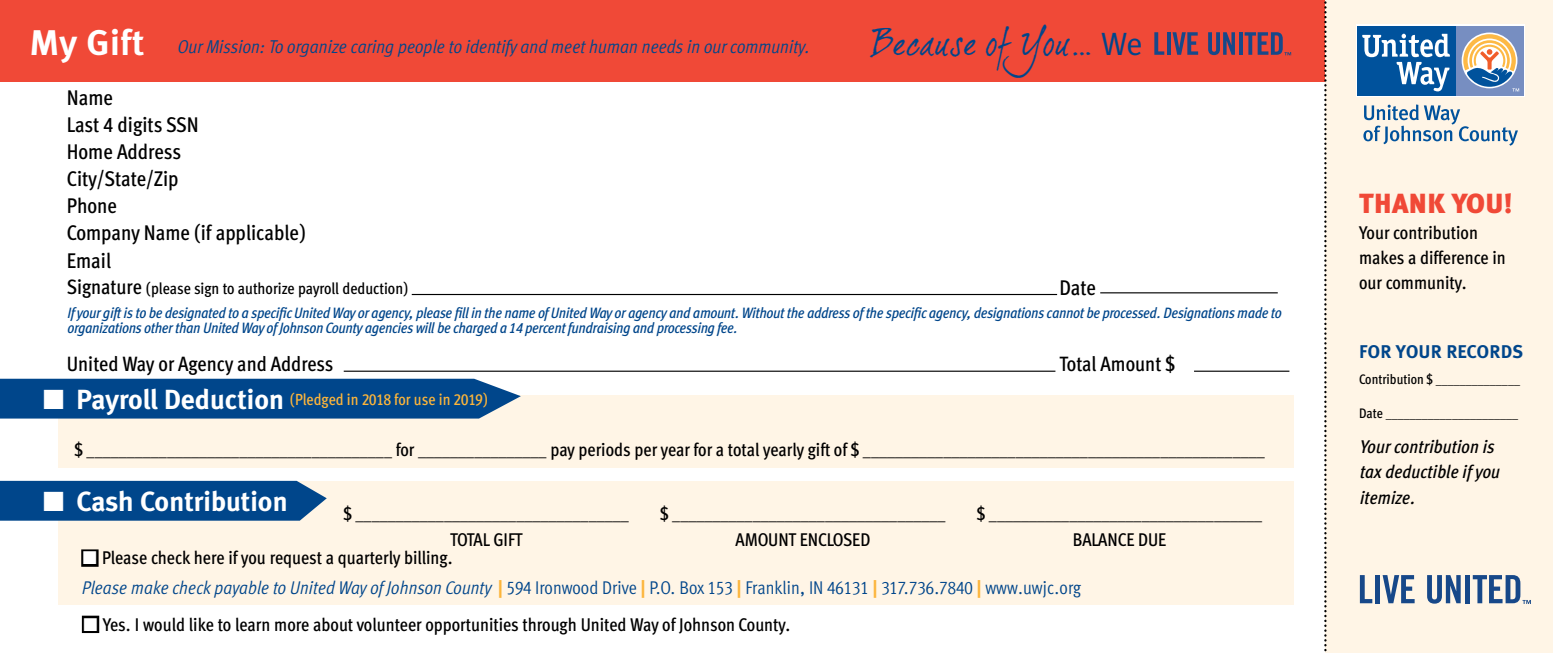
<style>
.page{position:relative;width:1553px;height:653px;background:#fff}
.page>*{position:absolute;margin:0;border:0;box-sizing:border-box;transform-origin:0 0}
.t1{font:37.5px "Dear Joe 2";color:#00468b}
.t2{font:700 35.75px "Meta Corr";color:#fff}
.t3{font:700 27.75px "Meta Corr";letter-spacing:-.02em;color:#fff}
.t4{font:900 27.75px "WHF Meta Plus";color:#f04937}
.t5{font:500 21.25px/27px "WHF Meta Cond";color:#000}
.t6{font:500 20.75px "WHF Meta Cond";color:#000}
.t7{font:500 18.5px/25.2px "WHF Meta Cond";color:#000;text-align:center}
.t8{font:18.5px "WHF Meta Cond";color:#00468b}
.t9{font:italic 18.5px "WHF Meta Cond";color:#00468b}
.t10{font:italic 500 18.5px/25.2px "WHF Meta Cond";color:#000}
.t11{font:500 18.5px/25.2px "WHF Meta Cond";letter-spacing:-.03em;color:#000;text-align:center}
.t12{font:700 18.5px "Meta Corr";color:#00468b}
.t13{font:500 16px "WHF Meta Cond";color:#000}
.t14{font:500 16px "WHF Meta Cond";color:#fcb53b}
.t15{font:italic 500 15px/15px "WHF Meta Cond";letter-spacing:-.02em;color:#00468b}
.t16{font:500 13.75px "WHF Meta Cond";color:#000}
.s1{font-family:"Meta Corr";font-size:32.25px}
.s2{font-size:20.75px}
.s3{color:#fff}
.s4{font-family:"Meta Corr";font-weight:700;font-size:27.75px;color:#fff}
.s5{font-style:italic}
.s6{font-family:"Meta Corr";font-weight:700;color:#fcb53b}
</style>
<div class="page">
<div style="left:0;top:0;width:1325px;height:81px;background:#f04937"></div>
<div style="left:1326px;top:0;width:226px;height:652px;background:#fff5e6"></div>
<div style="left:1355px;top:24px;width:169px;height:73px;background:#fff"></div>
<div style="left:1455px;top:26px;width:68px;height:70px;background:#778ec1"></div>
<div style="left:1357px;top:26px;width:98px;height:70px;background:#00529c"></div>
<svg style="left:1463px;top:34px;width:56px;height:57px"></svg>
<svg style="left:1362px;top:34px;width:87px;height:57px"></svg>
<svg style="left:1363px;top:104px;width:154px;height:42px"></svg>
<div style="left:58px;top:395px;width:1236px;height:73px;background:#fff5e6"></div>
<svg style="left:1324px;top:0;width:2px;height:653px"></svg>
<div style="left:0;top:378px;width:521px;height:40px;background:#00468b"></div>
<div style="left:58px;top:480px;width:1236px;height:124px;background:#fff5e6"></div>
<div style="left:0;top:480px;width:327px;height:40px;background:#00468b"></div>
<div style="left:81px;top:549px;width:18px;height:17px;border:5px solid #000"></div>
<svg style="left:1359px;top:575px;width:13px;height:28px"></svg>
<div style="left:1375px;top:575px;width:5px;height:28px;background:#174889"></div>
<svg style="left:1382px;top:575px;width:32px;height:28px"></svg>
<svg style="left:1427px;top:575px;width:33px;height:28px"></svg>
<div style="left:1465px;top:575px;width:5px;height:28px;background:#174889"></div>
<svg style="left:1472px;top:575px;width:58px;height:29px"></svg>
<hr style="left:412px;top:294px;width:645px;height:1px;background:#000">
<hr style="left:1100px;top:292px;width:177px;height:1px;background:#000">
<hr style="left:344px;top:370px;width:711px;height:2px;background:#000">
<hr style="left:1194px;top:370px;width:95px;height:2px;background:#000">
<div style="left:82px;top:615px;width:17px;height:18px;border:5px solid #000"></div>
<svg style="left:1154px;top:32px;width:10px;height:23px"></svg>
<svg style="left:1167px;top:32px;width:3px;height:23px"></svg>
<svg style="left:1172px;top:32px;width:26px;height:23px"></svg>
<svg style="left:1208px;top:32px;width:27px;height:23px"></svg>
<svg style="left:1239px;top:32px;width:3px;height:23px"></svg>
<svg style="left:1244px;top:32px;width:47px;height:23px"></svg>
<h2 class="t2" style="left:30px;top:21px;width:117px">My Gift</h2>
<h1 class="t1" style="left:872px;top:20px;width:272px">Because of You… <span class="s1">We</span></h1>
<p class="t5" style="left:67px;top:84px;width:240px">Name<br>Last 4 digits SSN<br>Home Address<br>City/State/Zip<br>Phone<br>Company Name (if applicable)<br>Email</p>
<p class="t13" style="left:67px;top:279px;width:343px"><span class="s2">Signature</span> (please sign to authorize payroll deduction)</p>
<p class="t5" style="left:1059px;top:273px;width:38px">Date</p>
<p class="t15" style="left:67px;top:305px;width:1215px">If your gift is to be designated to a specific United Way or agency, please fill in the name of United Way or agency and amount. Without the address of the specific agency, designations cannot be processed. Designations made to organizations other than United Way of Johnson County agencies will be charged a 14 percent fundraising and processing fee.</p>
<p class="t6" style="left:67px;top:351px;width:268px">United Way or Agency and Address</p>
<p class="t6" style="left:1059px;top:351px;width:117px">Total Amount $</p>
<p class="t9" style="left:177px;top:36px;width:634px">Our Mission: To organize caring people to identify and meet human needs in our community.</p>
<p class="t14" style="left:43px;top:390px;width:446px"><span class="s3">■</span> <span class="s4">Payroll Deduction</span> (Pledged in 2018 for use in 2019)</p>
<p class="t7" style="left:75px;top:437px;width:1191px">$ ______________________________________ for ________________ pay periods per year for a total yearly gift of $ __________________________________________________</p>
<h3 class="t3" style="left:43px;top:485px;width:246px">■ Cash Contribution</h3>
<p class="t11" style="left:343px;top:501px;width:287px">$ __________________________________<br>TOTAL GIFT</p>
<p class="t7" style="left:660px;top:501px;width:287px">$ __________________________________<br>AMOUNT ENCLOSED</p>
<p class="t7" style="left:977px;top:501px;width:287px">$ __________________________________<br>BALANCE DUE</p>
<p class="t8" style="left:81px;top:577px;width:1001px"><span class="s5">Please make check payable to United Way of Johnson County</span> <span class="s6">|</span> 594 Ironwood Drive <span class="s6">|</span> P.O. Box 153 <span class="s6">|</span> Franklin, IN 46131 <span class="s6">|</span> 317.736.7840 <span class="s6">|</span> www.uwjc.org</p>
<p class="t7" style="left:83px;top:545px;width:372px"><span class="s3">■</span> Please check here if you request a quarterly billing.</p>
<p class="t7" style="left:84px;top:611px;width:709px"><span class="s3">■</span> Yes. I would like to learn more about volunteer opportunities through United Way of Johnson County.</p>
<h3 class="t4" style="left:1359px;top:187px;width:155px">THANK YOU!</h3>
<p class="t7" style="left:1359px;top:219px;width:148px;text-align:left">Your contribution makes a difference in our community.</p>
<p class="t12" style="left:1359px;top:341px;width:166px">FOR YOUR RECORDS</p>
<p class="t16" style="left:1359px;top:371px;width:162px">Contribution $ ______________</p>
<p class="t16" style="left:1359px;top:405px;width:161px">Date ______________________</p>
<p class="t10" style="left:1359px;top:433px;width:141px">Your contribution is tax deductible if you itemize.</p>
</div>
